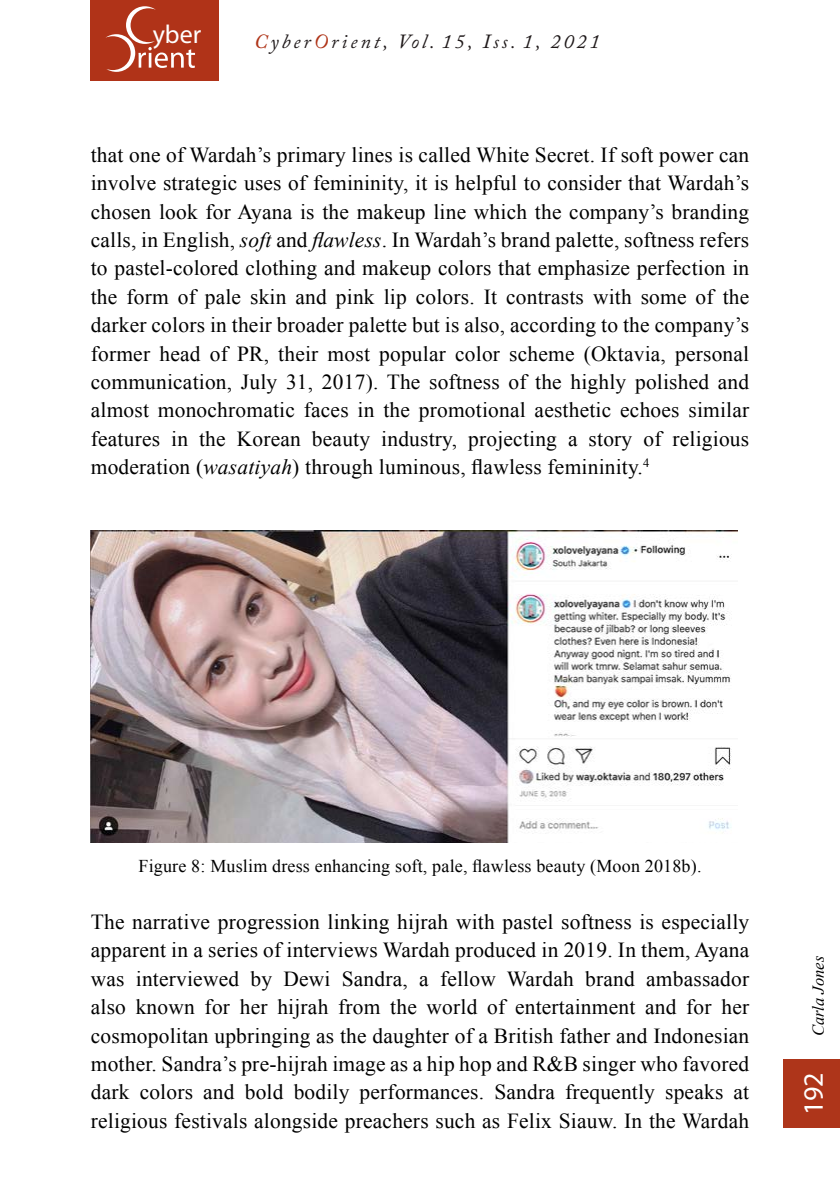
<style>
.page{position:relative;width:840px;height:1191px;background:#fff}
.page>*{position:absolute;margin:0;border:0;box-sizing:border-box;transform-origin:0 0}
.t1{font:28px "Myriad Pro";color:#fff}
.t2{font:26px "Myriad Pro";color:#fff}
.t3{font:21.4px/28.4px "Times New Roman";letter-spacing:.01em;color:#000;text-align:justify}
.t4{font:italic 20px "Adobe Caslon Pro";letter-spacing:.15em;color:#1f191a}
.t5{font:18px "Times New Roman";letter-spacing:.01em;color:#000}
.t6{font:italic 16.6px "Times New Roman";color:#000}
.s1{color:#af3418}
.s2{font-style:italic}
</style>
<div class="page">
<div style="left:782px;top:1059px;width:57px;height:68px;background:#ae351a"></div>
<div style="left:91px;top:0;width:128px;height:80px;background:#b03318"></div>
<svg style="left:106px;top:6px;width:89px;height:66px"></svg>
<img style="left:91px;top:530px;width:646px;height:313px">
<p class="t2" style="left:153px;top:18px;width:50px">yber</p>
<p class="t4" style="left:254px;top:29px;width:347px"><span class="s1">C</span>yber<span class="s1">O</span>rient, Vol. 15, Iss. 1, 2021</p>
<p class="t3" style="left:91px;top:140px;width:659px">that one of Wardah’s primary lines is called White Secret. If soft power can involve strategic uses of femininity, it is helpful to consider that Wardah’s chosen look for Ayana is the makeup line which the company’s branding calls, in English, <span class="s2">soft</span> and <span class="s2">flawless</span>. In Wardah’s brand palette, softness refers to pastel-colored clothing and makeup colors that emphasize perfection in the form of pale skin and pink lip colors. It contrasts with some of the darker colors in their broader palette but is also, according to the company’s former head of PR, their most popular color scheme (Oktavia, personal communication, July 31, 2017). The softness of the highly polished and almost monochromatic faces in the promotional aesthetic echoes similar features in the Korean beauty industry, projecting a story of religious moderation (<span class="s2">wasatiyah</span>) through luminous, flawless femininity.<sup>4</sup></p>
<p class="t5" style="left:138px;top:854px;width:564px">Figure 8: Muslim dress enhancing soft, pale, flawless beauty (Moon 2018b).</p>
<p class="t3" style="left:91px;top:907px;width:659px">The narrative progression linking hijrah with pastel softness is especially apparent in a series of interviews Wardah produced in 2019. In them, Ayana was interviewed by Dewi Sandra, a fellow Wardah brand ambassador also known for her hijrah from the world of entertainment and for her cosmopolitan upbringing as the daughter of a British father and Indonesian mother. Sandra’s pre-hijrah image as a hip hop and R&amp;B singer who favored dark colors and bold bodily performances. Sandra frequently speaks at religious festivals alongside preachers such as Felix Siauw. In the Wardah</p>
<p class="t6" style="left:806px;top:1036px;width:82px;rotate:-90deg">Carla Jones</p>
<h1 class="t1" style="left:795px;top:1115px;width:45px;rotate:-90deg">192</h1>
</div>
